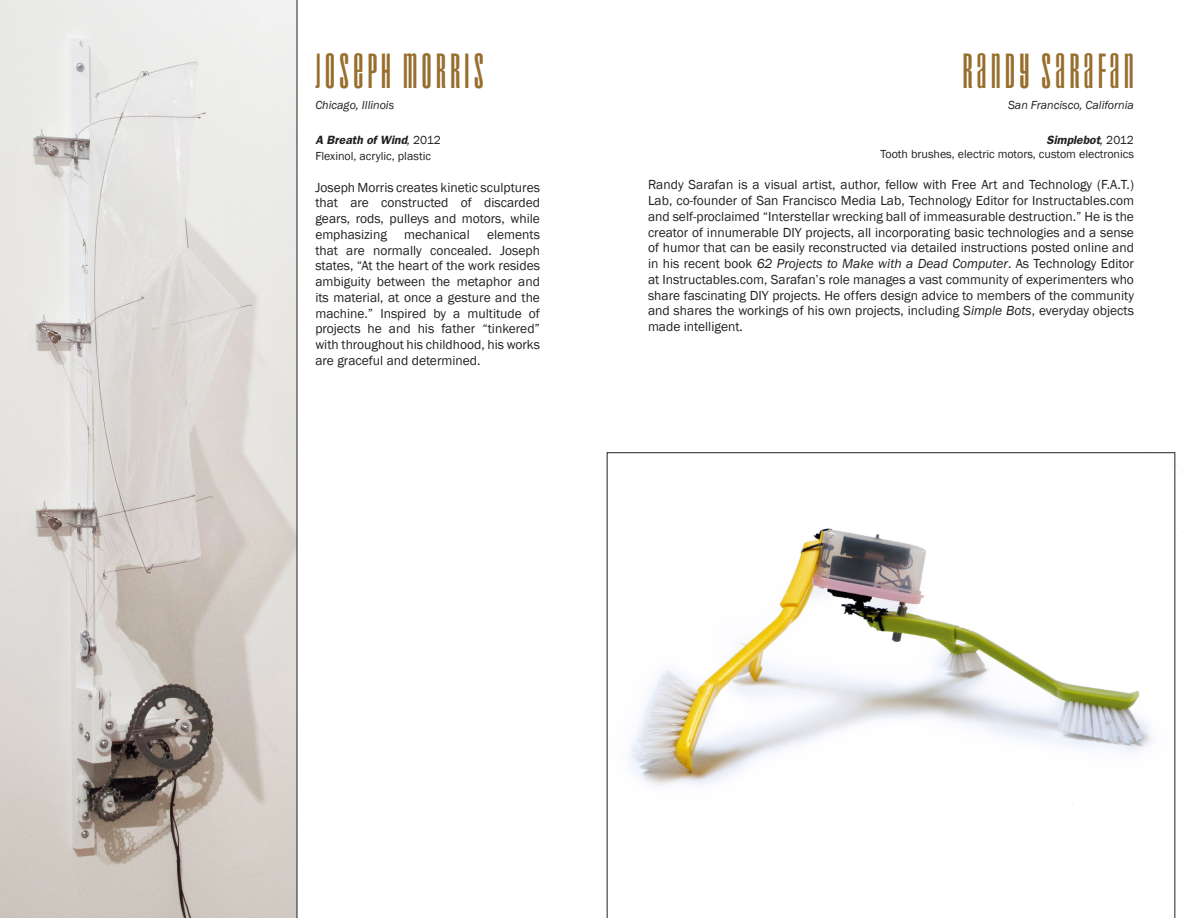
<style>
.page{position:relative;width:1188px;height:918px;background:#fff}
.page>*{position:absolute;margin:0;border:0;box-sizing:border-box;transform-origin:0 0}
.t1{font:42px "Droid";letter-spacing:.09em;color:#986e2e}
.t2{font:13.5px/15.8px "Franklin Gothic";color:#231f20;text-align:justify}
.t3{font:12px/15.8px "Franklin Gothic";color:#231f20}
.t4{font:italic 12px "Franklin Gothic";color:#231f20}
.s1{font-weight:600;font-style:italic}
.s2{font-style:italic}
</style>
<div class="page">
<svg style="left:0;top:0;width:297px;height:918px;background:#d5d1cd"></svg>
<svg style="left:607px;top:453px;width:568px;height:465px"></svg>
<p class="t1" style="left:315px;top:46px;width:170px">JOSEPH MORRIS</p>
<p class="t4" style="left:315px;top:98px;width:80px">Chicago, Illinois</p>
<p class="t3" style="left:315px;top:133px;width:127px"><span class="s1">A Breath of Wind</span><span class="s2">,</span> 2012<br>Flexinol, acrylic, plastic</p>
<p class="t2" style="left:315px;top:179px;width:226px">Joseph Morris creates kinetic sculptures that are constructed of discarded gears, rods, pulleys and motors, while emphasizing</p>
<p class="t2" style="left:315px;top:227px;width:226px;text-indent:172px">elements that are normally concealed. Joseph states, “At the heart of the work resides ambiguity between the metaphor and its material, at once a gesture and the machine.” Inspired by a multitude of projects he and his father “tinkered” with throughout his childhood, his works are graceful and determined.</p>
<p class="t2" style="left:404px;top:227px;width:67px">mechanical</p>
<p class="t1" style="left:962px;top:46px;width:173px">RANDY SARAFAN</p>
<p class="t4" style="left:1008px;top:98px;width:127px">San Francisco, California</p>
<p class="t3" style="left:880px;top:134px;width:255px;line-height:13.5px;text-align:right"><span class="s1">Simplebot</span><span class="s2">,</span> 2012<br>Tooth brushes, electric motors, custom electronics</p>
<p class="t2" style="left:648px;top:177px;width:488px">Randy Sarafan is a visual artist, author, fellow with Free Art and Technology (F.A.T.)<br>Lab, co-founder of San Francisco Media Lab, Technology Editor for Instructables.com and self-proclaimed “Interstellar wrecking ball of immeasurable destruction.” He is the creator of innumerable DIY projects, all incorporating basic technologies and a sense of humor that can be easily reconstructed via detailed instructions posted online and in his recent book <span class="s2">62 Projects to Make with a Dead Computer</span>. As Technology Editor at Instructables.com, Sarafan’s role manages a vast community of experimenters who share fascinating DIY projects. He offers design advice to members of the community and shares the workings of his own projects, including <span class="s2">Simple Bots</span>, everyday objects made intelligent.</p>
</div>
